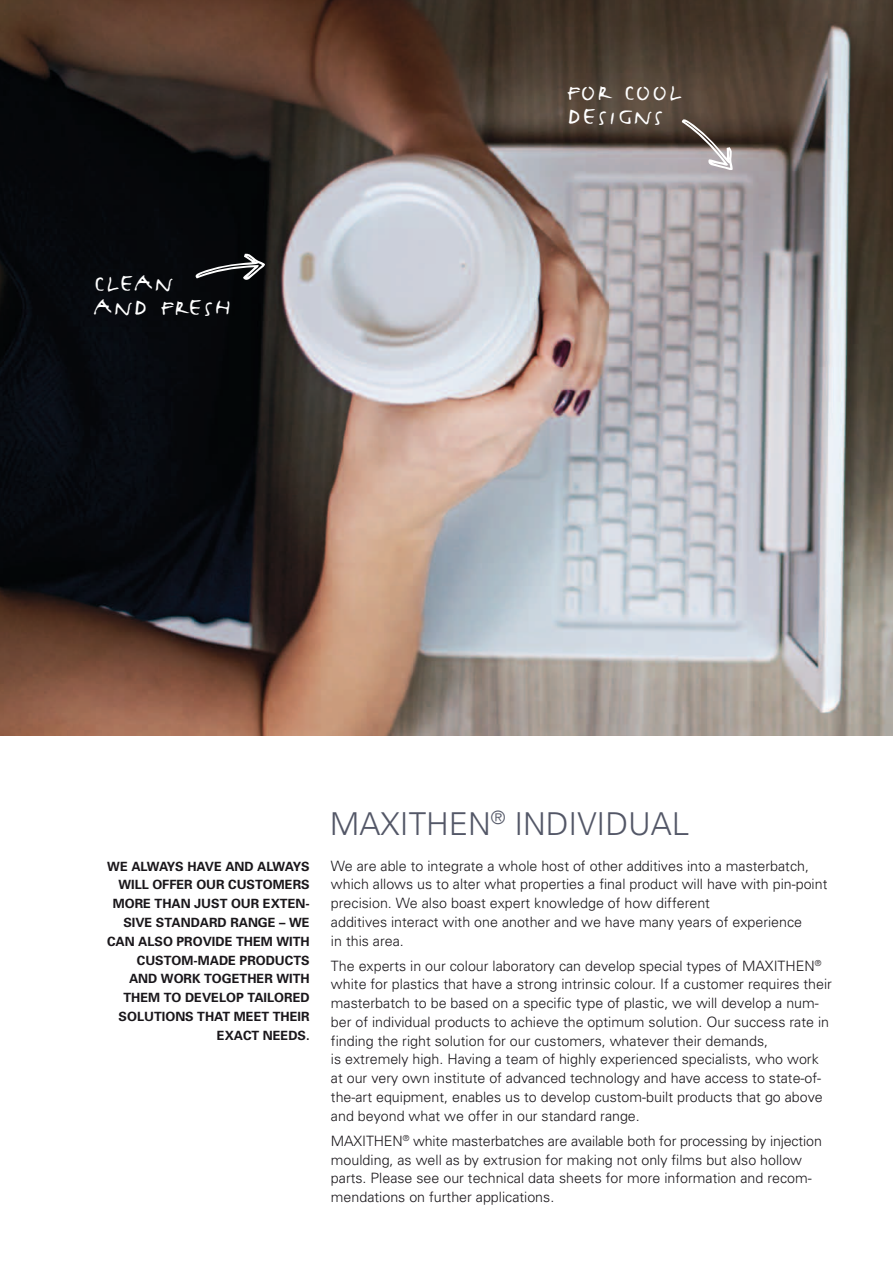
<style>
.page{position:relative;width:893px;height:1263px;background:#fff}
.page>*{position:absolute;margin:0;border:0;box-sizing:border-box;transform-origin:0 0}
.t1{font:43.5px "FF Justlefthand Caps";letter-spacing:.01em;color:#fff}
.t2{font:300 31.5px "Univers";color:#535767}
.t3{font:300 14.25px/18.8px "Univers";color:#1a171b}
.t4{font:700 12.75px/18.8px "Univers";color:#1a171b;text-align:right}
</style>
<div class="page">
<img style="left:0;top:0;width:893px;height:736px">
<svg style="left:682px;top:118px;width:51px;height:53px"></svg>
<svg style="left:194px;top:253px;width:71px;height:27px"></svg>
<h1 class="t1" style="left:94px;top:253px;width:81px">clean</h1>
<h1 class="t1" style="left:94px;top:277px;width:139px">and fresh</h1>
<h1 class="t1" style="left:567px;top:61px;width:116px">for cool</h1>
<h1 class="t1" style="left:567px;top:85px;width:98px">designs</h1>
<p class="t4" style="left:107px;top:856px;width:204px">WE ALWAYS HAVE AND ALWAYS<br>WILL OFFER OUR CUSTOMERS<br>MORE THAN JUST OUR EXTEN-<br>SIVE STANDARD RANGE – WE<br>CAN ALSO PROVIDE THEM WITH<br>CUSTOM-MADE PRODUCTS<br>AND WORK TOGETHER WITH<br>THEM TO DEVELOP TAILORED<br>SOLUTIONS THAT MEET THEIR<br>EXACT NEEDS.</p>
<h2 class="t2" style="left:330px;top:804px;width:361px">MAXITHEN<sup>®</sup> INDIVIDUAL</h2>
<p class="t3" style="left:331px;top:856px;width:498px">We are able to integrate a whole host of other additives into a masterbatch, which allows us to alter what properties a final product will have with pin-point precision. We also boast expert knowledge of how different<br>additives interact with one another and we have many years of experience<br>in this area.</p>
<p class="t3" style="left:331px;top:956px;width:502px">The experts in our colour laboratory can develop special types of MAXITHEN<sup>® </sup>white for plastics that have a strong intrinsic colour. If a customer requires their masterbatch to be based on a specific type of plastic, we will develop a num&shy;ber of individual products to achieve the optimum solution. Our success rate in finding the right solution for our customers, whatever their demands,<br>is extremely high. Having a team of highly experienced specialists, who work at our very own institute of advanced technology and have access to state-of&shy;the-art equipment, enables us to develop custom-built products that go above and beyond what we offer in our standard range.</p>
<p class="t3" style="left:331px;top:1131px;width:492px">MAXITHEN<sup>®</sup> white masterbatches are available both for processing by injection moulding, as well as by extrusion for making not only films but also hollow parts. Please see our technical data sheets for more information and recom&shy;mendations on further applications.</p>
</div>
